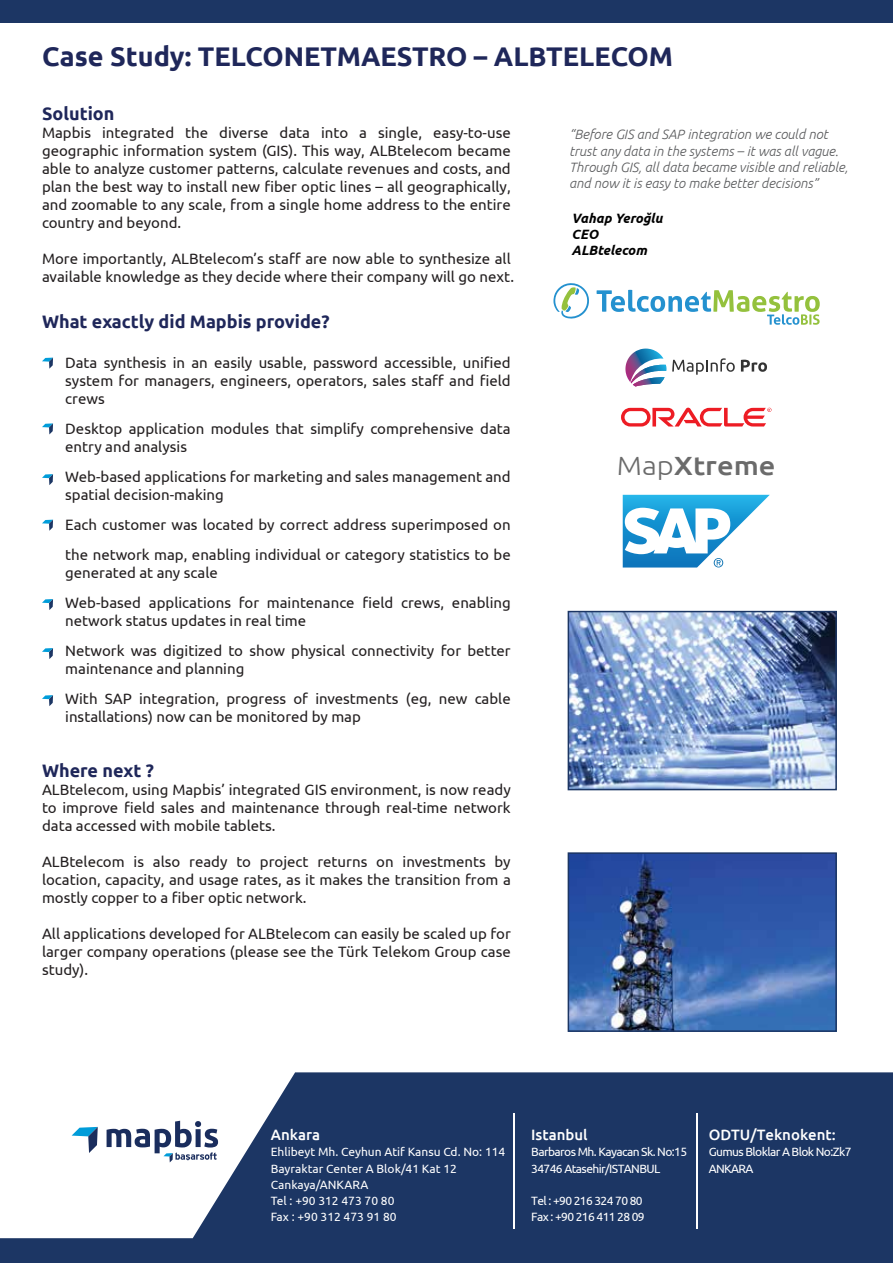
<style>
.page{position:relative;width:893px;height:1263px;background:#fff}
.page>*{position:absolute;margin:0;border:0;box-sizing:border-box;transform-origin:0 0}
.t1{font:700 27px "Ubuntu";color:#1f275a}
.t2{font:500 26.25px "Ubuntu";color:#6b6b6b;scale:1.11 1}
.t3{font:700 18px "Ubuntu";color:#1f275a}
.t4{font:15px/18px "Ubuntu";color:#231f20}
.t5{font:500 15px "Ubuntu";color:#fff}
.t6{font:italic 300 13.5px/16.2px "Ubuntu";color:#595a5c}
.t7{font:italic 700 13.5px/16.2px "Ubuntu";color:#000}
.t8{font:12px/16.2px "Ubuntu";letter-spacing:-.05em;color:#fff}
.t9{font:12px/16.2px "Ubuntu";color:#fff}
.s1{font-weight:300}
</style>
<div class="page">
<svg style="left:0;top:1072px;width:893px;height:191px;fill:#1c3664"></svg>
<div style="left:0;top:0;width:893px;height:22px;background:#1c3664"></div>
<img style="left:571px;top:855px;width:263px;height:174px">
<div style="left:568px;top:852px;width:269px;height:180px;border:2px solid #1c3664"></div>
<img style="left:571px;top:614px;width:263px;height:173px">
<div style="left:568px;top:611px;width:269px;height:179px;border:2px solid #1c3664"></div>
<svg style="left:625px;top:349px;width:41px;height:37px"></svg>
<svg style="left:672px;top:358px;width:63px;height:17px"></svg>
<svg style="left:741px;top:360px;width:26px;height:12px"></svg>
<hr style="left:513px;top:1114px;width:2px;height:115px;background:#fff">
<hr style="left:696px;top:1114px;width:1px;height:115px;background:#fff">
<svg style="left:621px;top:408px;width:150px;height:18px"></svg>
<svg style="left:42px;top:358px;width:11px;height:11px"></svg>
<svg style="left:42px;top:423px;width:11px;height:11px"></svg>
<svg style="left:42px;top:474px;width:11px;height:11px"></svg>
<svg style="left:42px;top:520px;width:11px;height:11px"></svg>
<svg style="left:42px;top:599px;width:11px;height:11px"></svg>
<svg style="left:42px;top:648px;width:11px;height:11px"></svg>
<svg style="left:42px;top:695px;width:11px;height:11px"></svg>
<svg style="left:623px;top:495px;width:147px;height:72px"></svg>
<svg style="left:553px;top:283px;width:36px;height:36px"></svg>
<svg style="left:597px;top:290px;width:223px;height:35px"></svg>
<svg style="left:72px;top:1127px;width:26px;height:26px"></svg>
<svg style="left:107px;top:1121px;width:111px;height:41px"></svg>
<h1 class="t1" style="left:42px;top:40px;width:632px">Case Study: TELCONETMAESTRO – ALBTELECOM</h1>
<p class="t3" style="left:42px;top:103px;width:74px">Solution</p>
<p class="t4" style="left:42px;top:123px;width:470px;text-align:justify">Mapbis integrated the diverse data into a single, easy-to-use geographic information system (GIS). This way, ALBtelecom became able to analyze customer patterns, calculate revenues and costs, and plan the best way to install new fiber optic lines – all geographically, and zoomable to any scale, from a single home address to the entire country and beyond.</p>
<p class="t4" style="left:42px;top:249px;width:473px">More importantly, ALBtelecom’s staff are now able to synthesize all available knowledge as they decide where their company will go next.</p>
<p class="t6" style="left:569px;top:126px;width:280px">“Before GIS and SAP integration we could not trust any data in the systems – it was all vague.<br>Through GIS, all data became visible and reliable, and now it is easy to make better decisions”</p>
<p class="t7" style="left:572px;top:210px;width:93px">Vahap Yeroğlu<br>CEO<br>ALBtelecom</p>
<p class="t3" style="left:42px;top:311px;width:289px">What exactly did Mapbis provide?</p>
<p class="t4" style="left:65px;top:353px;width:447px;text-align:justify">Data synthesis in an easily usable, password accessible, unified system for managers, engineers, operators, sales staff and field crews</p>
<p class="t4" style="left:65px;top:419px;width:447px">Desktop application modules that simplify comprehensive data entry and analysis</p>
<p class="t4" style="left:65px;top:467px;width:447px">Web-based applications for marketing and sales management and spatial decision-making</p>
<p class="t4" style="left:65px;top:509px;width:447px;line-height:30px">Each customer was located by correct address superimposed on the network map, enabling individual or category statistics to be</p>
<p class="t4" style="left:65px;top:557px;width:447px;line-height:30px">generated at any scale<br>Web-based applications for maintenance field crews, enabling</p>
<p class="t4" style="left:65px;top:605px;width:447px;line-height:30px">network status updates in real time<br>Network was digitized to show physical connectivity for better</p>
<p class="t4" style="left:65px;top:653px;width:447px;line-height:30px">maintenance and planning<br>With SAP integration, progress of investments (eg, new cable</p>
<p class="t4" style="left:65px;top:707px;width:297px">installations) now can be monitored by map</p>
<p class="t3" style="left:42px;top:759px;width:114px">Where next ?</p>
<p class="t4" style="left:42px;top:780px;width:470px;text-align:justify">ALBtelecom, using Mapbis’ integrated GIS environment, is now ready to improve field sales and maintenance through real-time network data accessed with mobile tablets.</p>
<p class="t4" style="left:42px;top:852px;width:470px;text-align:justify">ALBtelecom is also ready to project returns on investments by location, capacity, and usage rates, as it makes the transition from a mostly copper to a fiber optic network.</p>
<p class="t4" style="left:42px;top:924px;width:470px;text-align:justify">All applications developed for ALBtelecom can easily be scaled up for larger company operations (please see the Türk Telekom Group case study).</p>
<h2 class="t2" style="left:617px;top:449px;width:144px"><span class="s1">Map</span>Xtreme</h2>
<p class="t5" style="left:271px;top:1125px;width:51px">Ankara</p>
<p class="t9" style="left:271px;top:1144px;width:236px">Ehlibeyt Mh. Ceyhun Atif Kansu Cd. No: 114<br>Bayraktar Center A Blok/41 Kat 12<br>Cankaya/ANKARA<br>Tel : +90 312 473 70 80<br>Fax : +90 312 473 91 80</p>
<p class="t5" style="left:531px;top:1125px;width:58px">Istanbul</p>
<p class="t8" style="left:531px;top:1144px;width:157px">Barbaros Mh. Kayacan Sk. No:15<br>34746 Atasehir/ISTANBUL</p>
<p class="t8" style="left:531px;top:1192px;width:115px">Tel : +90 216 324 70 80<br>Fax : +90 216 411 28 09</p>
<p class="t5" style="left:709px;top:1125px;width:129px">ODTU/Teknokent:</p>
<p class="t8" style="left:709px;top:1144px;width:144px">Gumus Bloklar A Blok No:Zk7<br>ANKARA</p>
</div>
